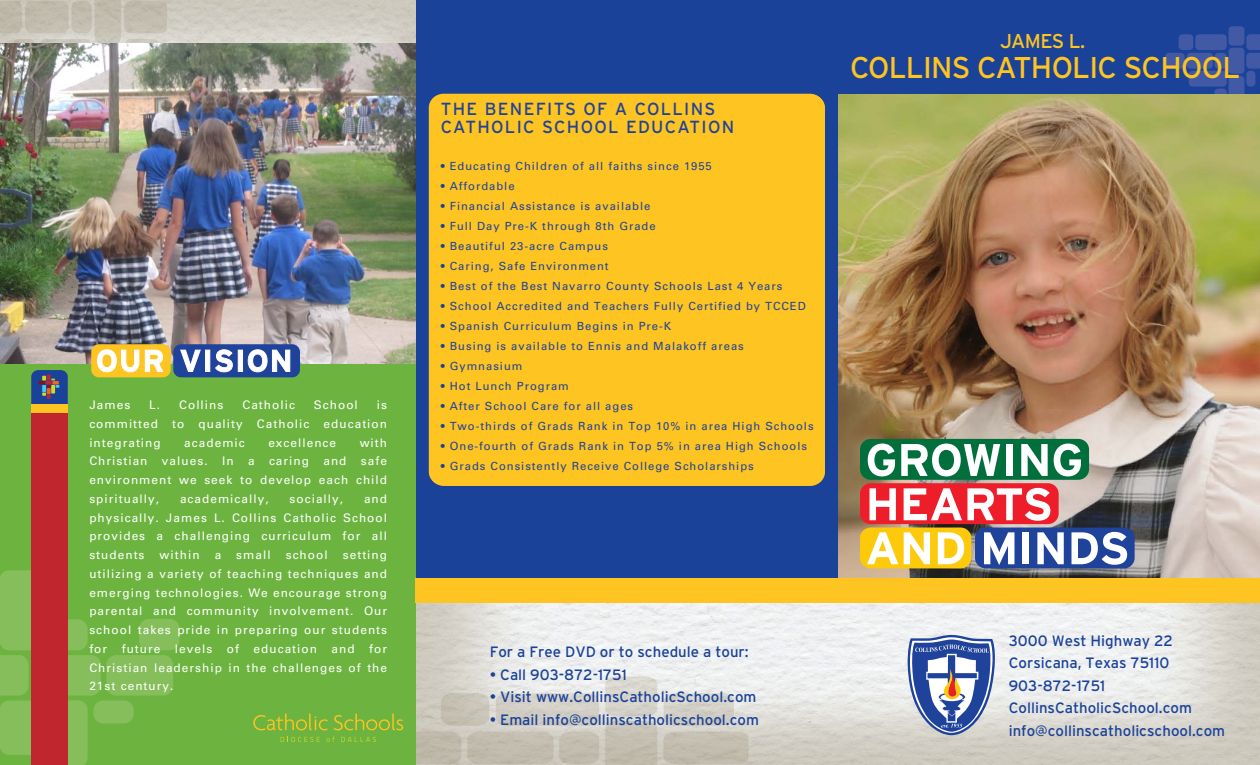
<style>
.page{position:relative;width:1260px;height:765px;background:#fff}
.page>*{position:absolute;margin:0;border:0;box-sizing:border-box;transform-origin:0 0}
.t1{font:30px "Interstate";letter-spacing:-.025em;color:#fec422}
.t2{font:20px "Interstate";color:#fec422}
.t3{font:17.5px/17.5px "Interstate";letter-spacing:.075em;color:#1f429a}
.t4{font:15px/22.5px "Interstate";color:#1b4299}
.t5{font:11.88px/18.8px "Univers";letter-spacing:.085em;color:#fff;text-align:justify}
.t6{font:11.25px "Univers";letter-spacing:.085em;color:#1f429a}
</style>
<div class="page">
<div style="left:416px;top:0;width:422px;height:765px;background:#1b4299"></div>
<img style="left:0;top:0;width:416px;height:43px">
<img style="left:416px;top:603px;width:844px;height:162px">
<img style="left:838px;top:94px;width:422px;height:485px">
<div style="left:0;top:353px;width:416px;height:412px;background:#6cb43f"></div>
<div style="left:701px;top:0;width:559px;height:94px;background:#1b4299"></div>
<div style="left:1179px;top:34px;width:14px;height:16px;background:#425aa6;border-radius:4px"></div>
<div style="left:1195px;top:34px;width:32px;height:16px;background:#425aa6;border-radius:4px"></div>
<div style="left:1189px;top:71px;width:38px;height:16px;background:#425aa6;border-radius:4px"></div>
<div style="left:1246px;top:71px;width:9px;height:16px;background:#425aa6;border-radius:4px"></div>
<div style="left:1215px;top:53px;width:12px;height:16px;background:#425aa6;border-radius:4px"></div>
<div style="left:1165px;top:53px;width:20px;height:16px;background:#425aa6;border-radius:4px"></div>
<div style="left:1187px;top:53px;width:26px;height:16px;background:#425aa6;border-radius:4px"></div>
<svg style="left:1246px;top:34px;width:14px;height:35px"></svg>
<svg style="left:1214px;top:76px;width:30px;height:18px"></svg>
<div style="left:1229px;top:48px;width:15px;height:26px;background:#425aa6;border-radius:4px"></div>
<div style="left:1229px;top:26px;width:15px;height:20px;background:#425aa6;border-radius:4px"></div>
<svg style="left:334px;top:714px;width:69px;height:17px"></svg>
<svg style="left:253px;top:714px;width:75px;height:17px"></svg>
<svg style="left:281px;top:737px;width:39px;height:5px"></svg>
<svg style="left:327px;top:737px;width:8px;height:5px"></svg>
<svg style="left:341px;top:737px;width:35px;height:5px"></svg>
<div style="left:0;top:570px;width:40px;height:80px;background:#85be5b;border-radius:10px"></div>
<div style="left:139px;top:619px;width:41px;height:31px;background:#85be5b;border-radius:10px"></div>
<div style="left:0;top:700px;width:40px;height:55px;background:#85be5b;border-radius:10px"></div>
<div style="left:93px;top:700px;width:41px;height:23px;background:#85be5b;border-radius:10px"></div>
<div style="left:47px;top:619px;width:41px;height:31px;background:#85be5b;border-radius:10px"></div>
<svg style="left:68px;top:700px;width:20px;height:65px"></svg>
<div style="left:106px;top:655px;width:67px;height:41px;background:#85be5b;border-radius:10px"></div>
<div style="left:34px;top:655px;width:67px;height:41px;background:#85be5b;border-radius:10px"></div>
<svg style="left:0;top:655px;width:29px;height:41px"></svg>
<svg style="left:906px;top:634px;width:91px;height:101px"></svg>
<div style="left:860px;top:439px;width:229px;height:41px;background:#006f3c;border-radius:11px"></div>
<svg style="left:868px;top:444px;width:27px;height:32px"></svg>
<svg style="left:901px;top:444px;width:99px;height:32px"></svg>
<div style="left:1007px;top:444px;width:6px;height:32px;background:#fff"></div>
<svg style="left:1021px;top:444px;width:27px;height:32px"></svg>
<svg style="left:1054px;top:444px;width:27px;height:32px"></svg>
<div style="left:860px;top:483px;width:199px;height:41px;background:#ee1d2a;border-radius:11px"></div>
<svg style="left:870px;top:488px;width:26px;height:32px"></svg>
<svg style="left:904px;top:488px;width:146px;height:33px"></svg>
<div style="left:860px;top:528px;width:111px;height:40px;background:#fdc90b;border-radius:11px"></div>
<div style="left:975px;top:528px;width:160px;height:40px;background:#1f429a;border-radius:11px"></div>
<svg style="left:867px;top:532px;width:31px;height:32px"></svg>
<svg style="left:904px;top:532px;width:26px;height:32px"></svg>
<svg style="left:938px;top:532px;width:26px;height:32px"></svg>
<svg style="left:984px;top:532px;width:30px;height:33px"></svg>
<div style="left:1023px;top:532px;width:6px;height:32px;background:#fff"></div>
<svg style="left:1037px;top:532px;width:27px;height:32px"></svg>
<svg style="left:1072px;top:532px;width:55px;height:33px"></svg>
<div style="left:416px;top:579px;width:844px;height:24px;background:#fec422"></div>
<img style="left:0;top:43px;width:416px;height:320px">
<div style="left:91px;top:344px;width:80px;height:33px;background:#fec422;border-radius:8px"></div>
<div style="left:173px;top:344px;width:127px;height:33px;background:#1f429a;border-radius:8px"></div>
<svg style="left:97px;top:349px;width:67px;height:24px"></svg>
<svg style="left:180px;top:349px;width:21px;height:23px"></svg>
<svg style="left:205px;top:350px;width:5px;height:22px"></svg>
<svg style="left:215px;top:349px;width:18px;height:24px"></svg>
<svg style="left:238px;top:350px;width:5px;height:22px"></svg>
<svg style="left:248px;top:349px;width:42px;height:24px"></svg>
<div style="left:31px;top:408px;width:37px;height:357px;background:#c0262d"></div>
<div style="left:31px;top:404px;width:37px;height:9px;background:#fec422"></div>
<svg style="left:31px;top:370px;width:37px;height:34px"></svg>
<div style="left:429px;top:94px;width:396px;height:392px;background:#fec422;border-radius:14px"></div>
<p class="t5" style="left:89px;top:396px;width:42px">James</p>
<p class="t5" style="left:149px;top:396px;width:76px">L. Collins</p>
<p class="t5" style="left:242px;top:396px;width:54px">Catholic</p>
<p class="t5" style="left:314px;top:396px;width:45px">School</p>
<p class="t5" style="left:89px;top:396px;width:299px;text-indent:288px">is committed to quality Catholic education integrating</p>
<p class="t5" style="left:89px;top:433px;width:299px;text-indent:270px">with Christian values. In a caring and safe environment we seek to develop each child spiritually,</p>
<p class="t5" style="left:184px;top:433px;width:62px">academic</p>
<p class="t5" style="left:268px;top:433px;width:69px">excellence</p>
<p class="t5" style="left:89px;top:489px;width:299px;text-indent:275px">and physically. James L. Collins Catholic School provides a challenging curriculum for all students</p>
<p class="t5" style="left:180px;top:489px;width:90px">academically,</p>
<p class="t5" style="left:290px;top:489px;width:55px">socially,</p>
<p class="t5" style="left:160px;top:546px;width:42px">within</p>
<p class="t5" style="left:215px;top:546px;width:8px">a</p>
<p class="t5" style="left:236px;top:546px;width:36px">small</p>
<p class="t5" style="left:286px;top:546px;width:43px">school</p>
<p class="t5" style="left:89px;top:546px;width:299px;text-indent:253px">setting utilizing a variety of teaching techniques and emerging technologies. We encourage strong parental and community involvement. Our school takes pride in preparing our students for future levels of education and for Christian leadership in the challenges of the 21st century.</p>
<p class="t3" style="left:441px;top:100px;width:295px">THE BENEFITS OF A COLLINS<br>CATHOLIC SCHOOL EDUCATION</p>
<p class="t6" style="left:441px;top:160px;width:273px">• Educating Children of all faiths since 1955</p>
<p class="t6" style="left:441px;top:180px;width:75px">• Affordable</p>
<p class="t6" style="left:441px;top:200px;width:211px">• Financial Assistance is available</p>
<p class="t6" style="left:441px;top:220px;width:216px">• Full Day Pre-K through 8th Grade</p>
<p class="t6" style="left:441px;top:240px;width:169px">• Beautiful 23-acre Campus</p>
<p class="t6" style="left:441px;top:260px;width:169px">• Caring, Safe Environment</p>
<p class="t6" style="left:441px;top:280px;width:343px">• Best of the Best Navarro County Schools Last 4 Years</p>
<p class="t6" style="left:441px;top:300px;width:367px">• School Accredited and Teachers Fully Certified by TCCED</p>
<p class="t6" style="left:441px;top:320px;width:232px">• Spanish Curriculum Begins in Pre-K</p>
<p class="t6" style="left:441px;top:340px;width:305px">• Busing is available to Ennis and Malakoff areas</p>
<p class="t6" style="left:441px;top:360px;width:83px">• Gymnasium</p>
<p class="t6" style="left:441px;top:380px;width:130px">• Hot Lunch Program</p>
<p class="t6" style="left:441px;top:400px;width:194px">• After School Care for all ages</p>
<p class="t6" style="left:441px;top:420px;width:374px">• Two-thirds of Grads Rank in Top 10% in area High Schools</p>
<p class="t6" style="left:441px;top:440px;width:368px">• One-fourth of Grads Rank in Top 5% in area High Schools</p>
<p class="t6" style="left:441px;top:460px;width:315px">• Grads Consistently Receive College Scholarships</p>
<p class="t2" style="left:1000px;top:30px;width:87px">JAMES L.</p>
<p class="t1" style="left:850px;top:51px;width:392px">COLLINS CATHOLIC SCHOOL</p>
<p class="t4" style="left:490px;top:641px;width:260px">For a Free DVD or to schedule a tour:</p>
<p class="t4" style="left:490px;top:663px;width:139px">• Call 903-872-1751</p>
<p class="t4" style="left:490px;top:686px;width:268px">• Visit www.CollinsCatholicSchool.com</p>
<p class="t4" style="left:490px;top:708px;width:271px">• Email info@collinscatholicschool.com</p>
<p class="t4" style="left:1009px;top:629px;width:218px">3000 West Highway 22<br>Corsicana, Texas 75110<br>903-872-1751<br>CollinsCatholicSchool.com info@collinscatholicschool.com</p>
</div>
